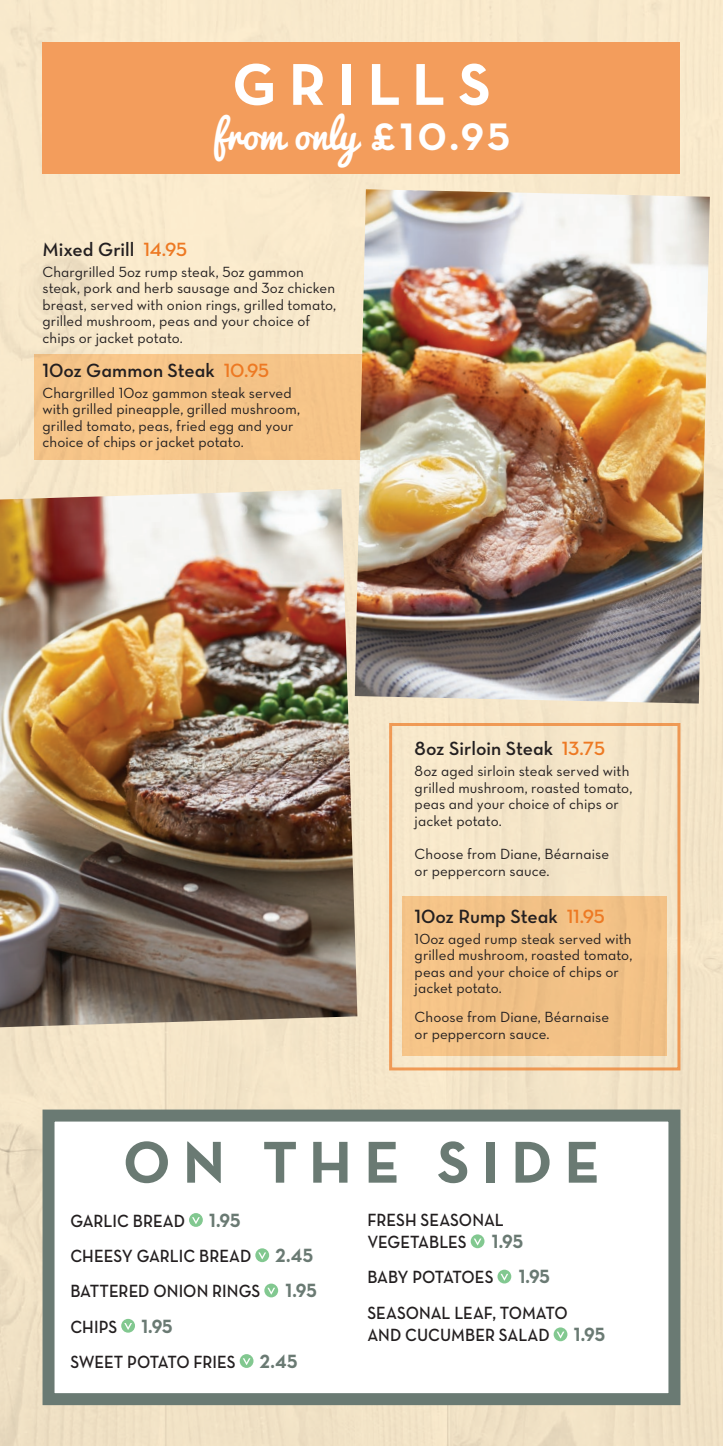
<style>
.page{position:relative;width:723px;height:1446px;background:#f6e7c9}
.page>*{position:absolute;margin:0;border:0;box-sizing:border-box;transform-origin:0 0}
.t1{font:700 60px "Neutraface Text";letter-spacing:.2em;color:#6a7a73}
.t2{font:700 60px "Neutraface Text";letter-spacing:.205em;color:#fff}
.t3{font:39px "Pacifico";letter-spacing:-.005em;color:#fff}
.t4{font:19.5px "Neutraface Text Demi Alt";color:#231f20}
.t5{font:700 19.5px "Neutraface Text";color:#6a7a73;scale:.92 1}
.t6{font:18px/35.2px "Neutraface Text Demi Alt";letter-spacing:-.005em;color:#231f20;scale:.92 1}
.t7{font:18px "Neutraface Text Demi Alt";letter-spacing:-.025em;color:#231f20;scale:.92 1}
.t8{font:15px/16.5px "Neutraface Text Book Alt";letter-spacing:.005em;color:#231f20}
.s1{font-family:"Neutraface Text";font-weight:700}
.s2{color:#ed7923}
.s3{font-family:"Neutraface Text";font-weight:700;font-size:19.5px;color:#6a7a73}
</style>
<div class="page">
<div style="left:34px;top:354px;width:332px;height:106px;background:#f6c588"></div>
<div style="left:389px;top:723px;width:291px;height:347px;border:3px solid #ed7923"></div>
<div style="left:403px;top:896px;width:264px;height:159px;background:#f2c186"></div>
<img style="left:0;top:489px;width:357px;height:538px">
<img style="left:355px;top:189px;width:355px;height:514px">
<div style="left:43px;top:1109px;width:637px;height:296px;background:#fff;border:12px solid #6a7a73"></div>
<div style="left:189px;top:1213px;width:14px;height:14px;background:#82c890;border-radius:50%"></div>
<svg style="left:192px;top:1217px;width:8px;height:7px"></svg>
<div style="left:255px;top:1248px;width:14px;height:14px;background:#82c890;border-radius:50%"></div>
<svg style="left:258px;top:1252px;width:8px;height:7px"></svg>
<div style="left:264px;top:1283px;width:14px;height:14px;background:#82c890;border-radius:50%"></div>
<svg style="left:267px;top:1287px;width:8px;height:7px"></svg>
<div style="left:121px;top:1319px;width:14px;height:13px;background:#82c890;border-radius:50%"></div>
<svg style="left:124px;top:1323px;width:8px;height:6px"></svg>
<div style="left:240px;top:1354px;width:13px;height:14px;background:#82c890;border-radius:50%"></div>
<svg style="left:243px;top:1358px;width:7px;height:7px"></svg>
<div style="left:471px;top:1234px;width:13px;height:14px;background:#82c890;border-radius:50%"></div>
<svg style="left:474px;top:1238px;width:7px;height:7px"></svg>
<div style="left:497px;top:1269px;width:14px;height:14px;background:#82c890;border-radius:50%"></div>
<svg style="left:500px;top:1274px;width:8px;height:6px"></svg>
<div style="left:554px;top:1327px;width:13px;height:14px;background:#82c890;border-radius:50%"></div>
<svg style="left:557px;top:1331px;width:7px;height:7px"></svg>
<div style="left:43px;top:43px;width:637px;height:131px;background:#f39d5c"></div>
<h1 class="t2" style="left:232px;top:46px;width:260px">GRILLS</h1>
<h2 class="t3" style="left:213px;top:114px;width:299px">from only <span class="s1">£10.95</span></h2>
<h3 class="t4" style="left:43px;top:237px;width:146px">Mixed Grill <span class="s2">14.95</span></h3>
<p class="t8" style="left:43px;top:263px;width:295px">Chargrilled 5oz rump steak, 5oz gammon steak, pork and herb sausage and 3oz chicken breast, served with onion rings, grilled tomato, grilled mushroom, peas and your choice of chips or jacket potato.</p>
<h3 class="t4" style="left:43px;top:358px;width:228px">10oz Gammon Steak <span class="s2">10.95</span></h3>
<p class="t8" style="left:43px;top:384px;width:259px">Chargrilled 10oz gammon steak served with grilled pineapple, grilled mushroom, grilled tomato, peas, fried egg and your choice of chips or jacket potato.</p>
<h3 class="t4" style="left:415px;top:736px;width:192px">8oz Sirloin Steak <span class="s2">13.75</span></h3>
<p class="t8" style="left:415px;top:762px;width:219px">8oz aged sirloin steak served with grilled mushroom, roasted tomato, peas and your choice of chips or jacket potato.</p>
<p class="t8" style="left:415px;top:845px;width:196px">Choose from Diane, Béarnaise or peppercorn sauce.</p>
<h3 class="t4" style="left:415px;top:904px;width:192px">10oz Rump Steak <span class="s2">11.95</span></h3>
<p class="t8" style="left:415px;top:930px;width:219px">10oz aged rump steak served with grilled mushroom, roasted tomato, peas and your choice of chips or jacket potato.</p>
<p class="t8" style="left:415px;top:1009px;width:196px">Choose from Diane, Béarnaise or peppercorn sauce.</p>
<h1 class="t1" style="left:123px;top:1123px;width:479px">ON THE SIDE</h1>
<p class="t6" style="left:70px;top:1203px;width:266px">GARLIC BREAD <span class="s3">1.95<br></span>CHEESY GARLIC BREAD <span class="s3">2.45<br></span>BATTERED ONION RINGS</p>
<h3 class="t5" style="left:286px;top:1278px;width:35px">1.95</h3>
<p class="t6" style="left:70px;top:1308px;width:249px">CHIPS <span class="s3">1.95<br></span>SWEET POTATO FRIES <span class="s3">2.45</span></p>
<p class="t6" style="left:367px;top:1208px;width:150px;line-height:22.5px">FRESH SEASONAL<br>VEGETABLES</p>
<h3 class="t5" style="left:492px;top:1229px;width:35px">1.95</h3>
<p class="t7" style="left:367px;top:1266px;width:139px">BABY POTATOES</p>
<h3 class="t5" style="left:519px;top:1264px;width:35px">1.95</h3>
<p class="t6" style="left:367px;top:1301px;width:260px;line-height:22.5px">SEASONAL LEAF, TOMATO<br>AND CUCUMBER SALAD <span class="s3">1.95</span></p>
</div>
